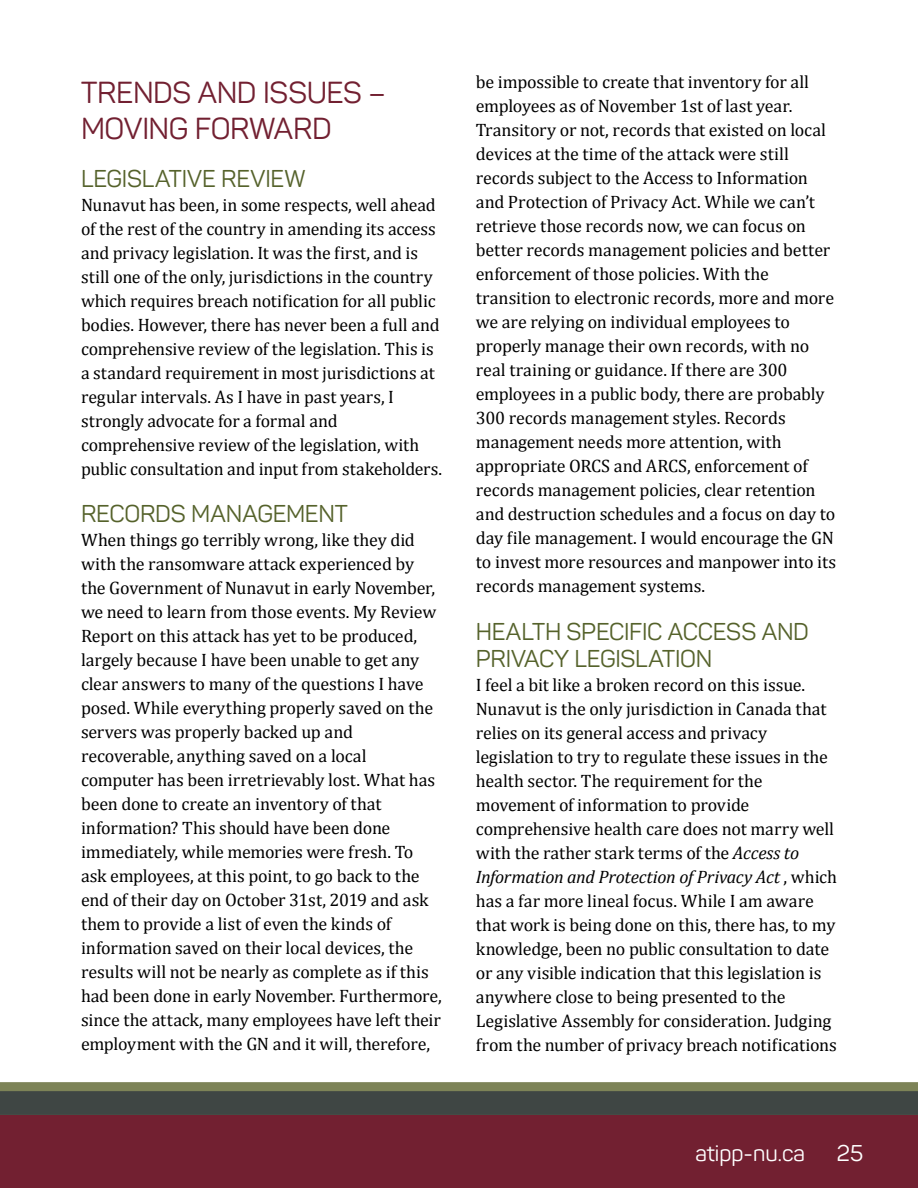
<style>
.page{position:relative;width:918px;height:1188px;background:#fff}
.page>*{position:absolute;margin:0;border:0;box-sizing:border-box;transform-origin:0 0}
.t1{font:30px/36px "Panton W01";letter-spacing:-.015em;color:#722031}
.t2{font:24px/27px "Panton W01";letter-spacing:-.01em;color:#55622b}
.t3{font:22.5px "Panton W01";color:#fff}
.t4{font:18px/24px "Cambria";letter-spacing:-.01em;color:#000}
.s1{font-style:italic}
</style>
<div class="page">
<svg style="left:0;top:1082px;width:918px;height:33px;background:#50574a"></svg>
<div style="left:0;top:1115px;width:918px;height:73px;background:#722031"></div>
<h1 class="t1" style="left:81px;top:75px;width:306px">TRENDS AND ISSUES –<br>MOVING FORWARD</h1>
<h2 class="t2" style="left:81px;top:165px;width:226px">LEGISLATIVE REVIEW</h2>
<p class="t4" style="left:81px;top:192px;width:363px">Nunavut has been, in some respects, well ahead of the rest of the country in amending its access and privacy legislation. It was the first, and is still one of the only, jurisdictions in the country which requires breach notification for all public bodies. However, there has never been a full and comprehensive review of the legislation. This is a standard requirement in most jurisdictions at regular intervals. As I have in past years, I strongly advocate for a formal and comprehensive review of the legislation, with public consultation and input from stakeholders.</p>
<h2 class="t2" style="left:81px;top:500px;width:268px">RECORDS MANAGEMENT</h2>
<p class="t4" style="left:81px;top:528px;width:362px">When things go terribly wrong, like they did with the ransomware attack experienced by the Government of Nunavut in early November, we need to learn from those events. My Review Report on this attack has yet to be produced, largely because I have been unable to get any clear answers to many of the questions I have posed. While everything properly saved on the servers was properly backed up and recoverable, anything saved on a local computer has been irretrievably lost. What has been done to create an inventory of that information? This should have been done immediately, while memories were fresh. To ask employees, at this point, to go back to the end of their day on October 31st, 2019 and ask them to provide a list of even the kinds of information saved on their local devices, the results will not be nearly as complete as if this had been done in early November. Furthermore, since the attack, many employees have left their employment with the GN and it will, therefore,</p>
<p class="t4" style="left:476px;top:70px;width:362px">be impossible to create that inventory for all employees as of November 1st of last year.<br>Transitory or not, records that existed on local devices at the time of the attack were still records subject to the Access to Information and Protection of Privacy Act. While we can’t retrieve those records now, we can focus on better records management policies and better enforcement of those policies. With the transition to electronic records, more and more we are relying on individual employees to properly manage their own records, with no real training or guidance. If there are 300 employees in a public body, there are probably 300 records management styles. Records management needs more attention, with appropriate ORCS and ARCS, enforcement of records management policies, clear retention and destruction schedules and a focus on day to day file management. I would encourage the GN to invest more resources and manpower into its records management systems.</p>
<h2 class="t2" style="left:476px;top:618px;width:334px">HEALTH SPECIFIC ACCESS AND<br>PRIVACY LEGISLATION</h2>
<p class="t4" style="left:476px;top:673px;width:363px">I feel a bit like a broken record on this issue.<br>Nunavut is the only jurisdiction in Canada that relies on its general access and privacy legislation to try to regulate these issues in the health sector. The requirement for the movement of information to provide comprehensive health care does not marry well with the rather stark terms of the <span class="s1">Access to Information and Protection of Privacy Act</span> , which has a far more lineal focus. While I am aware that work is being done on this, there has, to my knowledge, been no public consultation to date or any visible indication that this legislation is anywhere close to being presented to the Legislative Assembly for consideration. Judging from the number of privacy breach notifications</p>
<p class="t3" style="left:696px;top:1141px;width:111px">atipp-nu.ca</p>
<p class="t3" style="left:837px;top:1140px;width:28px">25</p>
</div>
